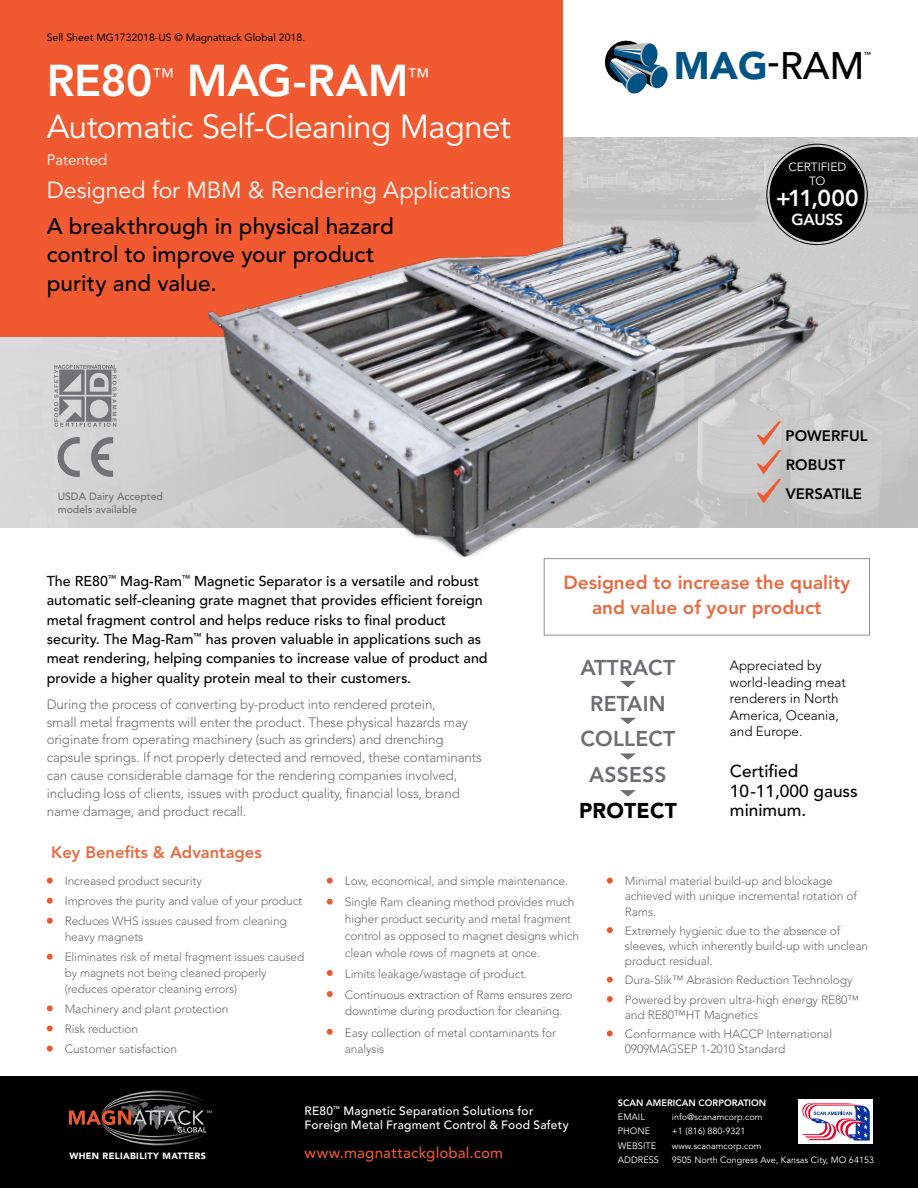
<style>
.page{position:relative;width:918px;height:1188px;background:#fff}
.page>*{position:absolute;margin:0;border:0;box-sizing:border-box;transform-origin:0 0}
.t1{font:800 44.25px "Avenir";letter-spacing:-.005em;color:#fff}
.t2{font:500 38.1px "Avenir";color:#000}
.t3{font:33px "Avenir";letter-spacing:-.02em;color:#fff}
.t4{font:23.1px "Avenir";letter-spacing:-.005em;color:#fff}
.t5{font:800 22.95px "Avenir";color:#fff}
.t6{font:500 22.5px/28.5px "Avenir";color:#000}
.t7{font:800 21.3px/35.8px "Avenir";letter-spacing:.01em;color:#6d6e71;text-align:center}
.t8{font:900 21.3px "Avenir";letter-spacing:.01em;color:#000}
.t9{font:800 18.9px/24.8px "Avenir";color:#e86b42;text-align:center}
.t10{font:500 17.25px/19.5px "Avenir";color:#000}
.t11{font:800 16.5px "Avenir";color:#e86b42}
.t12{font:800 15.75px "Avenir";letter-spacing:-.015em;color:#fff}
.t13{font:500 15.15px "Avenir";letter-spacing:.01em;color:#e65a33}
.t14{font:800 15px/28.8px "Avenir";color:#000}
.t15{font:15px "Avenir";color:#fff}
.t16{font:500 14.25px/19.4px "Avenir";color:#000}
.t17{font:300 13.5px/17.9px "Avenir";letter-spacing:-.01em;color:#6d6e71}
.t18{font:300 13.5px/16.5px "Avenir";color:#000}
.t19{font:300 12px/20.1px "Avenir";letter-spacing:-.01em;color:#6d6e71}
.t20{font:500 12px/14.4px "Avenir";letter-spacing:.02em;color:#fff}
.t21{font:11.85px/14.2px "Avenir";letter-spacing:-.005em;color:#fff;text-align:center}
.t22{font:10.5px "Avenir";color:#000}
.t23{font:500 10.5px/13.2px "Avenir";color:#6d6e71}
.t24{font:9.3px "Avenir";color:#fff}
.t25{font:800 9.3px "Avenir";color:#fff}
.t26{font:9px "Avenir";color:#fff}
.t27{font:900 9px "Avenir";letter-spacing:.04em;color:#fff}
.t28{font:500 7.05px "Avenir";color:#000}
.s1{font-weight:900;color:#005485}
</style>
<div class="page">
<img style="left:0;top:138px;width:918px;height:390px">
<div style="left:544px;top:558px;width:326px;height:78px;border:1px solid #8e9092"></div>
<svg style="left:605px;top:40px;width:63px;height:54px"></svg>
<div style="left:0;top:1077px;width:918px;height:111px;background:#000"></div>
<svg style="left:69px;top:1091px;width:143px;height:54px"></svg>
<svg style="left:47px;top:878px;width:6px;height:6px"></svg>
<svg style="left:47px;top:898px;width:6px;height:6px"></svg>
<svg style="left:47px;top:918px;width:6px;height:6px"></svg>
<svg style="left:47px;top:954px;width:6px;height:6px"></svg>
<svg style="left:47px;top:1005px;width:6px;height:6px"></svg>
<svg style="left:47px;top:1026px;width:6px;height:5px"></svg>
<svg style="left:47px;top:1046px;width:6px;height:6px"></svg>
<svg style="left:327px;top:878px;width:6px;height:6px"></svg>
<svg style="left:327px;top:899px;width:6px;height:6px"></svg>
<svg style="left:327px;top:970px;width:6px;height:6px"></svg>
<svg style="left:327px;top:991px;width:6px;height:6px"></svg>
<svg style="left:327px;top:1029px;width:6px;height:6px"></svg>
<svg style="left:607px;top:878px;width:6px;height:6px"></svg>
<svg style="left:607px;top:927px;width:6px;height:6px"></svg>
<svg style="left:607px;top:977px;width:6px;height:6px"></svg>
<svg style="left:607px;top:996px;width:6px;height:6px"></svg>
<svg style="left:607px;top:1031px;width:6px;height:5px"></svg>
<svg style="left:620px;top:790px;width:16px;height:6px"></svg>
<svg style="left:620px;top:753px;width:16px;height:7px"></svg>
<svg style="left:620px;top:718px;width:16px;height:6px"></svg>
<svg style="left:620px;top:681px;width:16px;height:6px"></svg>
<div style="left:770px;top:147px;width:95px;height:95px;background:#000;border-radius:50%"></div>
<svg style="left:54px;top:365px;width:62px;height:62px;background:#a2a3a5"></svg>
<svg style="left:56px;top:437px;width:57px;height:40px;background:#b1b2b3"></svg>
<div style="left:0;top:0;width:562px;height:336px;background:#f15a31"></div>
<img style="left:206px;top:219px;width:621px;height:347px">
<svg style="left:757px;top:421px;width:24px;height:82px;background:#d0b4ad"></svg>
<div style="left:799px;top:1099px;width:74px;height:44px;background:#fff"></div>
<svg style="left:802px;top:1103px;width:68px;height:38px"></svg>
<p class="t22" style="left:47px;top:31px;width:260px">Sell Sheet MG1732018-US © Magnattack Global 2018.</p>
<h1 class="t1" style="left:47px;top:55px;width:384px">RE80<sup>™</sup> MAG-RAM<sup>™</sup></h1>
<h3 class="t3" style="left:47px;top:108px;width:466px">Automatic Self-Cleaning Magnet</h3>
<p class="t15" style="left:47px;top:151px;width:62px">Patented</p>
<h3 class="t4" style="left:47px;top:176px;width:465px">Designed for MBM &amp; Rendering Applications</h3>
<h3 class="t6" style="left:47px;top:212px;width:349px">A breakthrough in physical hazard control to improve your product purity and value.</h3>
<p class="t23" style="left:58px;top:490px;width:107px">USDA Dairy Accepted models available</p>
<p class="t16" style="left:47px;top:572px;width:442px">The RE80<sup>™</sup> Mag-Ram<sup>™</sup> Magnetic Separator is a versatile and robust automatic self-cleaning grate magnet that provides efficient foreign metal fragment control and helps reduce risks to final product security. The Mag-Ram<sup>™</sup> has proven valuable in applications such as meat rendering, helping companies to increase value of product and provide a higher quality protein meal to their customers.</p>
<p class="t17" style="left:47px;top:695px;width:437px">During the process of converting by-product into rendered protein,<br>small metal fragments will enter the product. These physical hazards may originate from operating machinery (such as grinders) and drenching capsule springs. If not properly detected and removed, these contaminants can cause considerable damage for the rendering companies involved, including loss of clients, issues with product quality, financial loss, brand name damage, and product recall.</p>
<h3 class="t11" style="left:51px;top:843px;width:212px">Key Benefits &amp; Advantages</h3>
<h2 class="t2" style="left:674px;top:43px;width:192px"><span class="s1">MAG</span>-RAM</h2>
<p class="t28" style="left:864px;top:50px;width:9px">™</p>
<p class="t21" style="left:788px;top:160px;width:59px">CERTIFIED<br>TO</p>
<h3 class="t5" style="left:776px;top:185px;width:84px">+11,000</h3>
<h3 class="t12" style="left:791px;top:210px;width:53px">GAUSS</h3>
<p class="t14" style="left:786px;top:422px;width:84px">POWERFUL<br>ROBUST<br>VERSATILE</p>
<h3 class="t9" style="left:563px;top:570px;width:288px">Designed to increase the quality and value of your product</h3>
<h3 class="t7" style="left:581px;top:649px;width:96px">ATTRACT<br>RETAIN<br>COLLECT<br>ASSESS</h3>
<h3 class="t8" style="left:579px;top:798px;width:99px">PROTECT</h3>
<p class="t18" style="left:730px;top:657px;width:117px">Appreciated by world-leading meat renderers in North<br>America, Oceania, and Europe.</p>
<h3 class="t10" style="left:730px;top:762px;width:129px">Certified<br>10-11,000 gauss minimum.</h3>
<p class="t19" style="left:65px;top:871px;width:239px">Increased product security<br>Improves the purity and value of your product<br>Reduces WHS issues caused from cleaning</p>
<p class="t19" style="left:65px;top:927px;width:241px">heavy magnets<br>Eliminates risk of metal fragment issues caused</p>
<p class="t19" style="left:65px;top:965px;width:203px;line-height:15.9px">by magnets not being cleaned properly (reduces operator cleaning errors)</p>
<p class="t19" style="left:65px;top:999px;width:165px">Machinery and plant protection<br>Risk reduction<br>Customer satisfaction</p>
<p class="t19" style="left:345px;top:871px;width:231px;line-height:21px">Low, economical, and simple maintenance.<br>Single Ram cleaning method provides much</p>
<p class="t19" style="left:345px;top:911px;width:236px;line-height:16.8px">higher product security and metal fragment control as opposed to magnet designs which clean whole rows of magnets at once.</p>
<p class="t19" style="left:345px;top:963px;width:229px;line-height:21px">Limits leakage/wastage of product.<br>Continuous extraction of Rams ensures zero</p>
<p class="t19" style="left:345px;top:1001px;width:219px;line-height:21px">downtime during production for cleaning.<br>Easy collection of metal contaminants for</p>
<p class="t19" style="left:345px;top:1039px;width:41px">analysis</p>
<p class="t20" style="left:305px;top:1104px;width:266px">RE80<sup>™</sup> Magnetic Separation Solutions for<br>Foreign Metal Fragment Control &amp; Food Safety</p>
<p class="t27" style="left:69px;top:1151px;width:138px">WHEN RELIABILITY MATTERS</p>
<p class="t13" style="left:305px;top:1144px;width:200px">www.magnattackglobal.com</p>
<p class="t19" style="left:625px;top:874px;width:234px;line-height:15.1px">Minimal material build-up and blockage achieved with unique incremental rotation of<br>Rams.</p>
<p class="t19" style="left:625px;top:923px;width:245px;line-height:15.1px">Extremely hygienic due to the absence of sleeves, which inherently build-up with unclean product residual.</p>
<p class="t19" style="left:625px;top:971px;width:236px;line-height:19.4px">Dura-Slik™ Abrasion Reduction Technology<br>Powered by proven ultra-high energy RE80™</p>
<p class="t19" style="left:625px;top:1005px;width:209px;line-height:19.4px">and RE80™HT Magnetics<br>Conformance with HACCP International</p>
<p class="t19" style="left:625px;top:1039px;width:162px">0909MAGSEP 1-2010 Standard</p>
<p class="t25" style="left:618px;top:1097px;width:150px">SCAN AMERICAN CORPORATION</p>
<p class="t24" style="left:618px;top:1112px;width:29px">EMAIL</p>
<p class="t26" style="left:672px;top:1112px;width:92px">info@scanamcorp.com</p>
<p class="t24" style="left:618px;top:1126px;width:34px">PHONE</p>
<p class="t26" style="left:672px;top:1126px;width:75px">+1 (816) 880-9321</p>
<p class="t24" style="left:618px;top:1140px;width:40px">WEBSITE</p>
<p class="t26" style="left:672px;top:1140px;width:91px">www.scanamcorp.com</p>
<p class="t24" style="left:618px;top:1154px;width:43px">ADDRESS</p>
<p class="t26" style="left:672px;top:1154px;width:204px">9505 North Congress Ave, Kansas City, MO 64153</p>
</div>
